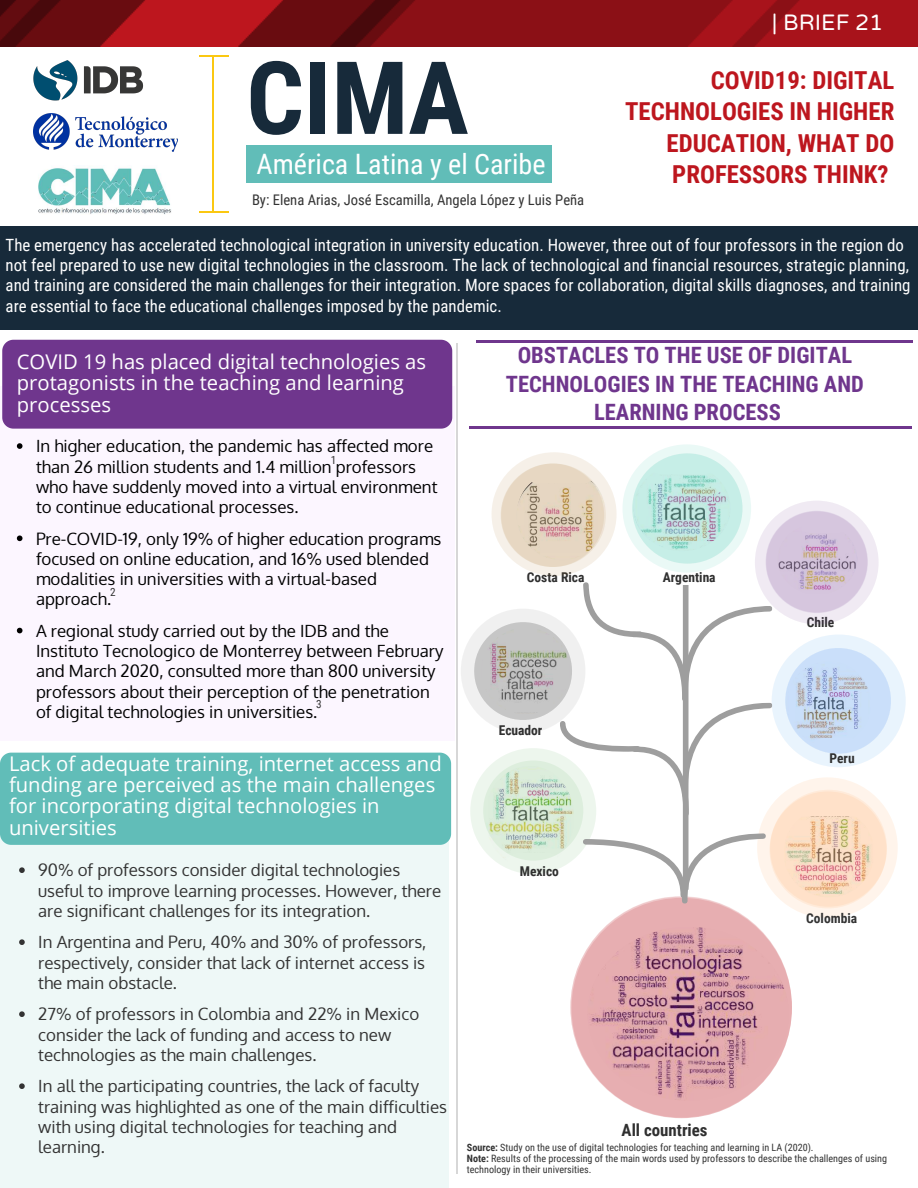
<style>
.page{position:relative;width:918px;height:1188px;background:#fff}
.page>*{position:absolute;margin:0;border:0;box-sizing:border-box;transform-origin:0 0}
.t1{font:700 101.25px "Roboto Condensed";color:#172a3a}
.t2{font:28.2px "Roboto Condensed";color:#fff}
.t3{font:700 24.75px/31.5px "Roboto Condensed";color:#bd161e;text-align:right}
.t4{font:700 22.5px/28.2px "Roboto Condensed";color:#6f368d;text-align:center}
.t5{font:22.5px "Varela Round";color:#fff}
.t6{font:20.25px/21.3px "Open Sans";color:#fff}
.t7{font:16.8px/20.2px "Oxygen";color:#000}
.t8{font:16.8px/20.2px "Oxygen";color:#333}
.t9{font:16.8px/20.2px "Roboto Condensed";color:#fff}
.t10{font:700 16.8px "Roboto Condensed";color:#2f2f2f}
.t11{font:14.7px "Roboto Condensed";color:#333}
.t12{font:700 13.5px "Roboto Condensed";color:#2f2f2f}
.t13{font:700 13.5px "Roboto Condensed";color:#333}
.t14{font:11.25px "Roboto Condensed";color:#333}
.t15{font:10.2px/11.2px "Roboto Condensed";color:#333}
.s1{font-weight:700}
</style>
<div class="page">
<div style="left:0;top:807px;width:449px;height:381px;background:#eef8f7"></div>
<div style="left:0;top:226px;width:918px;height:104px;background:#172a3a"></div>
<hr style="left:213px;top:55px;width:1px;height:158px;background:#fbc811">
<hr style="left:199px;top:211px;width:29px;height:2px;background:#fbc811">
<svg style="left:199px;top:55px;width:29px;height:1px"></svg>
<hr style="left:457px;top:343px;width:1px;height:830px;background:#d7d7d7">
<div style="left:0;top:386px;width:455px;height:354px;background:#fcf6ff"></div>
<div style="left:2px;top:340px;width:450px;height:89px;background:#6f368d"></div>
<svg style="left:17px;top:443px;width:5px;height:6px"></svg>
<svg style="left:17px;top:536px;width:5px;height:5px"></svg>
<svg style="left:17px;top:628px;width:5px;height:5px"></svg>
<div style="left:246px;top:145px;width:306px;height:37px;background:#61bdb8"></div>
<svg style="left:19px;top:867px;width:6px;height:6px"></svg>
<svg style="left:19px;top:939px;width:6px;height:6px"></svg>
<svg style="left:19px;top:1011px;width:6px;height:6px"></svg>
<svg style="left:19px;top:1083px;width:6px;height:6px"></svg>
<div style="left:0;top:753px;width:451px;height:92px;background:#61bdb8"></div>
<img style="left:0;top:0;width:918px;height:46px">
<img style="left:38px;top:168px;width:133px;height:46px">
<hr style="left:476px;top:340px;width:436px;height:2px;background:#6f368d">
<hr style="left:469px;top:426px;width:442px;height:2px;background:#6f368d">
<img style="left:34px;top:114px;width:144px;height:38px">
<div style="left:757px;top:777px;width:141px;height:141px;background:#fff4eb;border-radius:50%"></div>
<div style="left:755px;top:501px;width:124px;height:123px;background:#f0eaf3;border-radius:50%"></div>
<div style="left:470px;top:748px;width:126px;height:126px;background:#edf6ed;border-radius:50%"></div>
<div style="left:492px;top:452px;width:125px;height:124px;background:#f6f0e8;border-radius:50%"></div>
<div style="left:772px;top:634px;width:134px;height:133px;background:#e9f4fd;border-radius:50%"></div>
<div style="left:623px;top:444px;width:128px;height:129px;background:#eaf9f6;border-radius:50%"></div>
<div style="left:461px;top:609px;width:124px;height:124px;background:#f0f0f0;border-radius:50%"></div>
<div style="left:570px;top:897px;width:222px;height:221px;background:#bd161e;border-radius:50%;opacity:.15"></div>
<div style="left:770px;top:791px;width:117px;height:117px;background:#ff993f;border-radius:50%;opacity:.1"></div>
<div style="left:483px;top:760px;width:100px;height:101px;background:#52ad53;border-radius:50%;opacity:.1"></div>
<div style="left:501px;top:463px;width:105px;height:104px;background:#aa7427;border-radius:50%;opacity:.1"></div>
<div style="left:766px;top:511px;width:101px;height:102px;background:#6f368d;border-radius:50%;opacity:.1"></div>
<div style="left:683px;top:585px;width:6px;height:305px;background:#9e9e9e"></div>
<svg style="left:507px;top:581px;width:268px;height:235px"></svg>
<svg style="left:583px;top:833px;width:183px;height:71px"></svg>
<div style="left:632px;top:453px;width:111px;height:111px;background:#38c5ac;border-radius:50%;opacity:.1"></div>
<div style="left:785px;top:648px;width:106px;height:106px;background:#1166ed;border-radius:50%;opacity:.07"></div>
<div style="left:474px;top:622px;width:98px;height:98px;background:#1a1a1a;border-radius:50%;opacity:.1"></div>
<img style="left:30px;top:40px;width:114px;height:74px">
<h1 class="t1" style="left:246px;top:27px;width:224px">CIMA</h1>
<h2 class="t2" style="left:256px;top:145px;width:291px">América Latina y el Caribe</h2>
<p class="t11" style="left:252px;top:189px;width:334px">By: Elena Arias, José Escamilla, Angela López y Luis Peña</p>
<h3 class="t5" style="left:772px;top:7px;width:113px">| BRIEF 21</h3>
<h3 class="t3" style="left:625px;top:63px;width:271px">COVID19: DIGITAL<br>TECHNOLOGIES IN HIGHER<br>EDUCATION, WHAT DO<br>PROFESSORS THINK?</h3>
<p class="t9" style="left:6px;top:234px;width:906px">The emergency has accelerated technological integration in university education. However, three out of four professors in the region do not feel prepared to use new digital technologies in the classroom. The lack of technological and financial resources, strategic planning, and training are considered the main challenges for their integration. More spaces for collaboration, digital skills diagnoses, and training are essential to face the educational challenges imposed by the pandemic.</p>
<p class="t6" style="left:17px;top:350px;width:411px">COVID 19 has placed digital technologies as protagonists in the teaching and learning processes</p>
<p class="t7" style="left:36px;top:436px;width:403px">In higher education, the pandemic has affected more than 26 million students and 1.4 million professors who have suddenly moved into a virtual environment to continue educational processes.</p>
<p class="t7" style="left:36px;top:528px;width:407px">Pre-COVID-19, only 19% of higher education programs focused on online education, and 16% used blended modalities in universities with a virtual-based approach.</p>
<p class="t7" style="left:36px;top:621px;width:409px">A regional study carried out by the IDB and the Instituto Tecnologico de Monterrey between February and March 2020, consulted more than 800 university professors about their perception of the penetration of digital technologies in universities.</p>
<p class="t14" style="left:331px;top:452px;width:7px">1</p>
<p class="t14" style="left:110px;top:584px;width:7px">2</p>
<p class="t14" style="left:316px;top:696px;width:7px">3</p>
<p class="t6" style="left:9px;top:752px;width:434px">Lack of adequate training, internet access and funding are perceived as the main challenges for incorporating digital technologies in universities</p>
<p class="t8" style="left:38px;top:860px;width:404px">90% of professors consider digital technologies useful to improve learning processes. However, there are significant challenges for its integration.</p>
<p class="t8" style="left:38px;top:932px;width:390px;text-align:justify">In Argentina and Peru, 40% and 30% of professors, respectively, consider that lack of internet access is the main obstacle.</p>
<p class="t8" style="left:38px;top:1004px;width:383px">27% of professors in Colombia and 22% in Mexico consider the lack of funding and access to new technologies as the main challenges.</p>
<p class="t8" style="left:38px;top:1076px;width:410px">In all the participating countries, the lack of faculty training was highlighted as one of the main difficulties with using digital technologies for teaching and learning.</p>
<h3 class="t4" style="left:506px;top:340px;width:360px">OBSTACLES TO THE USE OF DIGITAL<br>TECHNOLOGIES IN THE TEACHING AND<br>LEARNING PROCESS</h3>
<p class="t12" style="left:527px;top:567px;width:59px">Costa Rica</p>
<p class="t12" style="left:499px;top:720px;width:45px">Ecuador</p>
<p class="t12" style="left:520px;top:862px;width:41px">Mexico</p>
<p class="t12" style="left:663px;top:567px;width:54px">Argentina</p>
<p class="t10" style="left:622px;top:1119px;width:88px">All countries</p>
<p class="t12" style="left:807px;top:612px;width:29px">Chile</p>
<p class="t12" style="left:829px;top:748px;width:27px">Peru</p>
<p class="t13" style="left:806px;top:908px;width:53px">Colombia</p>
<p class="t15" style="left:467px;top:1141px;width:422px"><span class="s1">Source:</span> Study on the use of digital technologies for teaching and learning in LA (2020).<br><span class="s1">Note:</span> Results of the processing of the main words used by professors to describe the challenges of using technology in their universities.</p>
</div>
